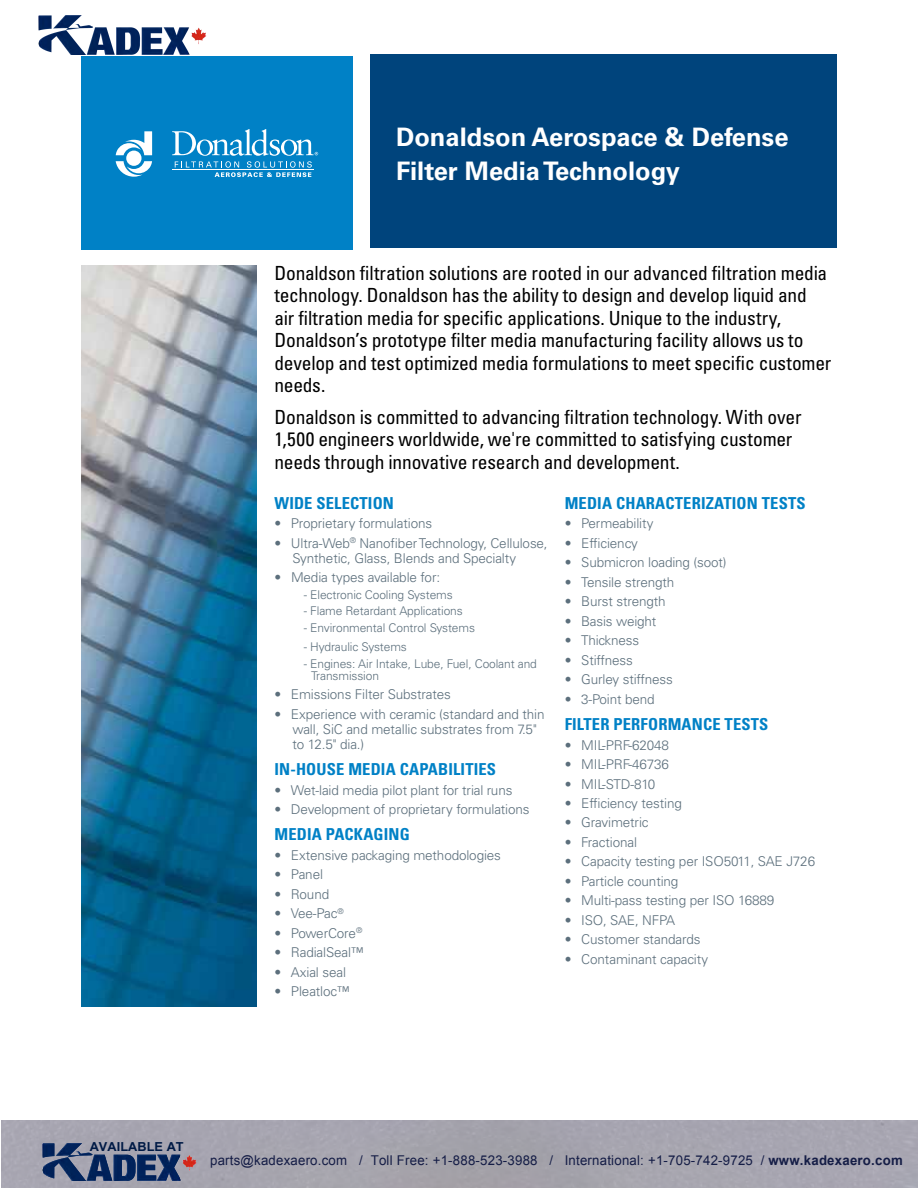
<style>
.page{position:relative;width:918px;height:1188px;background:#fff}
.page>*{position:absolute;margin:0;border:0;box-sizing:border-box;transform-origin:0 0}
.t1{font:700 25.5px/34.5px "Univers LT Std";color:#fff}
.t2{font:condensed 19.5px/22.5px "Univers LT Std";letter-spacing:-.01em;color:#000}
.t3{font:700 condensed 16.5px "Univers LT Std";letter-spacing:.01em;color:#0081c6}
.t4{font:300 13.5px/15px "Univers LT Std";letter-spacing:-.01em;color:#5c6f7c}
.t5{font:13.5px "Arial";letter-spacing:.015em;color:#151d46}
.t6{font:700 12.45px "Arial";letter-spacing:.005em;color:#011b46}
.t7{font:300 12px/12px "Univers LT Std";letter-spacing:-.01em;color:#5c6f7c}
.s1{font-weight:700}
</style>
<div class="page">
<div style="left:371px;top:54px;width:466px;height:194px;background:#00447c"></div>
<div style="left:81px;top:56px;width:272px;height:194px;background:#0081c6"></div>
<div style="left:126px;top:151px;width:16px;height:15px;background:#fff;border-radius:50%"></div>
<svg style="left:116px;top:131px;width:36px;height:24px"></svg>
<svg style="left:116px;top:161px;width:36px;height:16px"></svg>
<svg style="left:172px;top:129px;width:146px;height:48px"></svg>
<img style="left:81px;top:266px;width:175px;height:741px">
<div style="left:1px;top:1121px;width:917px;height:67px;background:#a6a5af"></div>
<img style="left:42px;top:1144px;width:154px;height:36px">
<img style="left:38px;top:15px;width:168px;height:40px">
<h1 class="t1" style="left:396px;top:120px;width:394px">Donaldson Aerospace &amp; Defense<br>Filter Media Technology</h1>
<p class="t2" style="left:274px;top:261px;width:558px">Donaldson filtration solutions are rooted in our advanced filtration media technology. Donaldson has the ability to design and develop liquid and air filtration media for specific applications. Unique to the industry, Donaldson’s prototype filter media manufacturing facility allows us to develop and test optimized media formulations to meet specific customer needs.</p>
<h2 class="t2" style="left:274px;top:405px;width:529px">Donaldson is committed to advancing filtration technology. With over<br>1,500 engineers worldwide, we're committed to satisfying customer needs through innovative research and development.</h2>
<p class="t3" style="left:274px;top:493px;width:121px">WIDE SELECTION</p>
<p class="t4" style="left:274px;top:516px;width:159px">• Proprietary formulations</p>
<p class="t4" style="left:293px;top:535px;width:257px;text-indent:-18px">• Ultra-Web<sup>®</sup> Nanofiber Technology, Cellulose,<br>Synthetic, Glass, Blends and Specialty</p>
<p class="t4" style="left:275px;top:570px;width:167px">• Media types available for:</p>
<p class="t7" style="left:304px;top:589px;width:150px">- Electronic Cooling Systems</p>
<p class="t7" style="left:304px;top:605px;width:160px">- Flame Retardant Applications</p>
<p class="t7" style="left:304px;top:622px;width:173px">- Environmental Control Systems</p>
<p class="t7" style="left:304px;top:641px;width:105px">- Hydraulic Systems</p>
<p class="t7" style="left:311px;top:658px;width:227px;text-indent:-7px">- Engines: Air Intake, Lube, Fuel, Coolant and<br>Transmission</p>
<p class="t4" style="left:274px;top:687px;width:178px">• Emissions Filter Substrates</p>
<p class="t4" style="left:292px;top:706px;width:254px;text-indent:-18px">• Experience with ceramic (standard and thin wall, SiC and metallic substrates from 7.5" to 12.5" dia.)</p>
<p class="t3" style="left:274px;top:759px;width:223px">IN-HOUSE MEDIA CAPABILITIES</p>
<p class="t4" style="left:274px;top:782px;width:239px">• Wet-laid media pilot plant for trial runs</p>
<p class="t4" style="left:274px;top:802px;width:257px">• Development of proprietary formulations</p>
<p class="t3" style="left:274px;top:824px;width:137px">MEDIA PACKAGING</p>
<p class="t4" style="left:274px;top:847px;width:228px">• Extensive packaging methodologies</p>
<p class="t4" style="left:274px;top:867px;width:50px">• Panel</p>
<p class="t4" style="left:274px;top:886px;width:56px">• Round</p>
<p class="t4" style="left:274px;top:906px;width:71px">• Vee-Pac<sup>®</sup></p>
<p class="t4" style="left:274px;top:925px;width:89px">• PowerCore<sup>®</sup></p>
<p class="t4" style="left:274px;top:945px;width:91px">• RadialSeal™</p>
<p class="t4" style="left:274px;top:964px;width:73px">• Axial seal</p>
<p class="t4" style="left:274px;top:984px;width:77px">• Pleatloc™</p>
<p class="t3" style="left:565px;top:493px;width:242px">MEDIA CHARACTERIZATION TESTS</p>
<p class="t4" style="left:565px;top:516px;width:90px">• Permeability</p>
<p class="t4" style="left:565px;top:535px;width:75px">• Efficiency</p>
<p class="t4" style="left:565px;top:555px;width:163px">• Submicron loading (soot)</p>
<p class="t4" style="left:565px;top:574px;width:111px">• Tensile strength</p>
<p class="t4" style="left:565px;top:594px;width:103px">• Burst strength</p>
<p class="t4" style="left:565px;top:613px;width:93px">• Basis weight</p>
<p class="t4" style="left:565px;top:633px;width:76px">• Thickness</p>
<p class="t4" style="left:565px;top:652px;width:70px">• Stiffness</p>
<p class="t4" style="left:565px;top:672px;width:110px">• Gurley stiffness</p>
<p class="t4" style="left:565px;top:691px;width:92px">• 3-Point bend</p>
<p class="t3" style="left:565px;top:714px;width:205px">FILTER PERFORMANCE TESTS</p>
<p class="t4" style="left:565px;top:737px;width:106px">• MIL-PRF-62048</p>
<p class="t4" style="left:565px;top:757px;width:106px">• MIL-PRF-46736</p>
<p class="t4" style="left:565px;top:776px;width:92px">• MIL-STD-810</p>
<p class="t4" style="left:565px;top:796px;width:119px">• Efficiency testing</p>
<p class="t4" style="left:565px;top:815px;width:85px">• Gravimetric</p>
<p class="t4" style="left:565px;top:835px;width:74px">• Fractional</p>
<p class="t4" style="left:565px;top:854px;width:252px">• Capacity testing per ISO5011, SAE J726</p>
<p class="t4" style="left:565px;top:874px;width:115px">• Particle counting</p>
<p class="t4" style="left:565px;top:893px;width:211px">• Multi-pass testing per ISO 16889</p>
<p class="t4" style="left:565px;top:913px;width:112px">• ISO, SAE, NFPA</p>
<p class="t4" style="left:565px;top:932px;width:137px">• Customer standards</p>
<p class="t4" style="left:565px;top:952px;width:145px">• Contaminant capacity</p>
<p class="t6" style="left:90px;top:1138px;width:96px">AVAILABLE AT</p>
<p class="t5" style="left:210px;top:1152px;width:694px">parts@kadexaero.com / Toll Free: +1-888-523-3988 / International: +1-705-742-9725 / <span class="s1">www.kadexaero.com</span></p>
</div>
